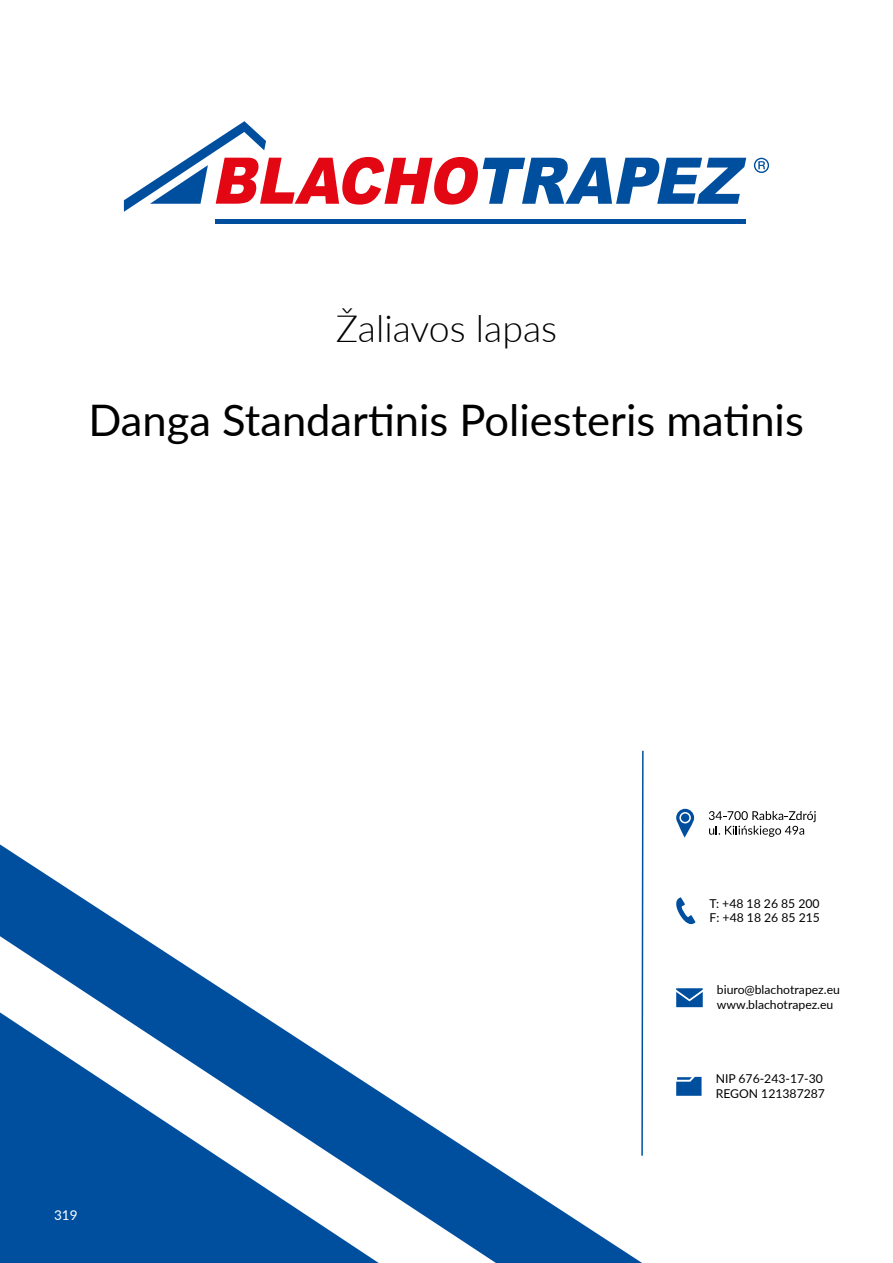
<style>
.page{position:relative;width:893px;height:1263px;background:#fff}
.page>*{position:absolute;margin:0;border:0;box-sizing:border-box;transform-origin:0 0}
.t1{font:43.5px "Lato";color:#000}
.t2{font:300 37.5px "Lato";color:#000}
.t3{font:13.5px "Lato";color:#fff}
.t4{font:12.15px/14.7px "Lato";color:#000}
</style>
<div class="page">
<svg style="left:754px;top:158px;width:15px;height:15px"></svg>
<hr style="left:216px;top:219px;width:530px;height:4px;background:#004f9f">
<svg style="left:124px;top:121px;width:622px;height:91px"></svg>
<svg style="left:676px;top:1077px;width:25px;height:19px"></svg>
<svg style="left:676px;top:809px;width:18px;height:29px"></svg>
<div style="left:681px;top:813px;width:8px;height:9px;background:#004f9f;border-radius:50%"></div>
<svg style="left:709px;top:811px;width:107px;height:26px"></svg>
<svg style="left:676px;top:897px;width:19px;height:28px"></svg>
<svg style="left:676px;top:988px;width:27px;height:19px"></svg>
<svg style="left:641px;top:750px;width:3px;height:406px"></svg>
<svg style="left:0;top:844px;width:642px;height:419px"></svg>
<h2 class="t2" style="left:336px;top:302px;width:223px">Žaliavos lapas</h2>
<h1 class="t1" style="left:88px;top:389px;width:717px">Danga Standartinis Poliesteris matinis</h1>
<p class="t3" style="left:54px;top:1205px;width:25px">319</p>
<p class="t4" style="left:709px;top:895px;width:112px">T: +48 18 26 85 200<br>F: +48 18 26 85 215</p>
<p class="t4" style="left:717px;top:982px;width:125px">biuro@blachotrapez.eu www.blachotrapez.eu</p>
<p class="t4" style="left:716px;top:1071px;width:111px">NIP 676-243-17-30<br>REGON 121387287</p>
</div>
